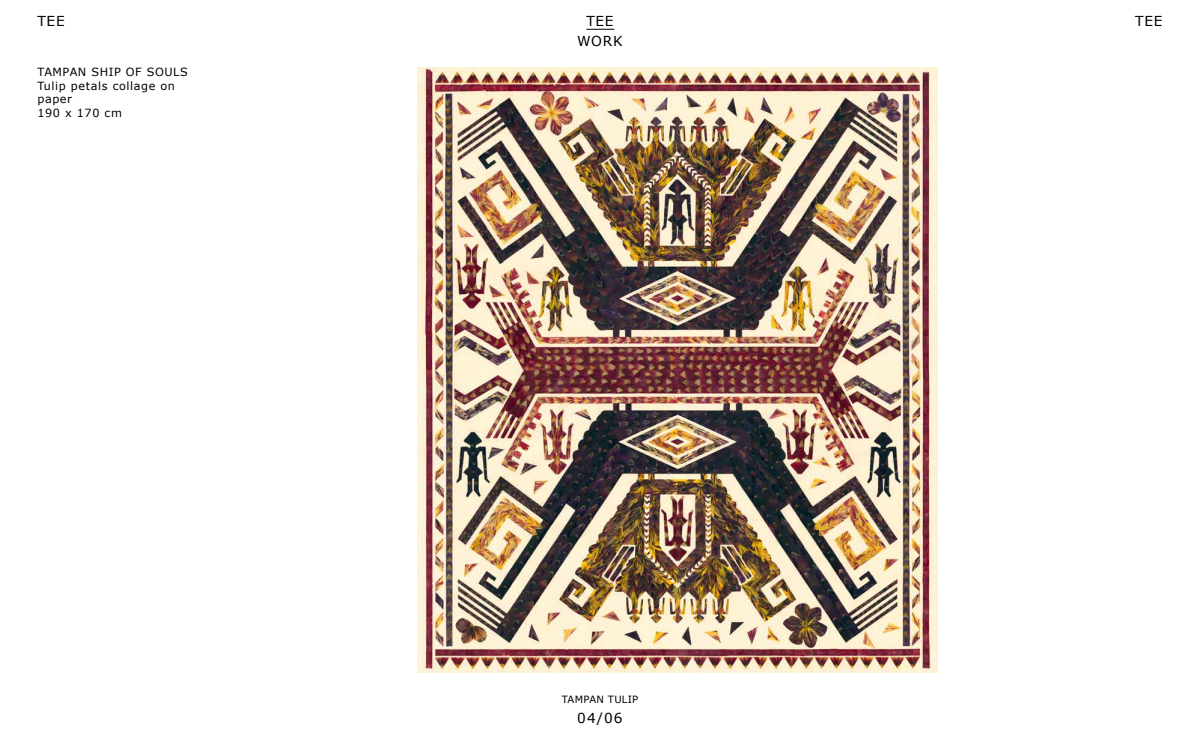
<style>
.page{position:relative;width:1200px;height:740px;background:#fff}
.page>*{position:absolute;margin:0;border:0;box-sizing:border-box;transform-origin:0 0}
.t1{font:13.75px "Verdana";letter-spacing:.05em;color:#000}
.t2{font:11.25px/13.5px "Verdana";letter-spacing:.05em;color:#000}
.t3{font:10px "Verdana";letter-spacing:.025em;color:#000}
</style>
<div class="page">
<svg style="left:586px;top:29px;width:28px;height:1px"></svg>
<img style="left:418px;top:68px;width:520px;height:604px">
<p class="t1" style="left:38px;top:11px;width:29px">TEE</p>
<p class="t1" style="left:586px;top:11px;width:29px">TEE</p>
<p class="t1" style="left:1135px;top:11px;width:29px">TEE</p>
<p class="t2" style="left:38px;top:65px;width:144px">TAMPAN SHIP OF SOULS<br>TULIP PETALS COLLAGE ON<br>PAPER<br>190 X 170 CM</p>
<p class="t1" style="left:577px;top:31px;width:47px">WORK</p>
<p class="t3" style="left:562px;top:692px;width:78px">TAMPAN TULIP</p>
<p class="t1" style="left:577px;top:708px;width:47px">04/06</p>
</div>
